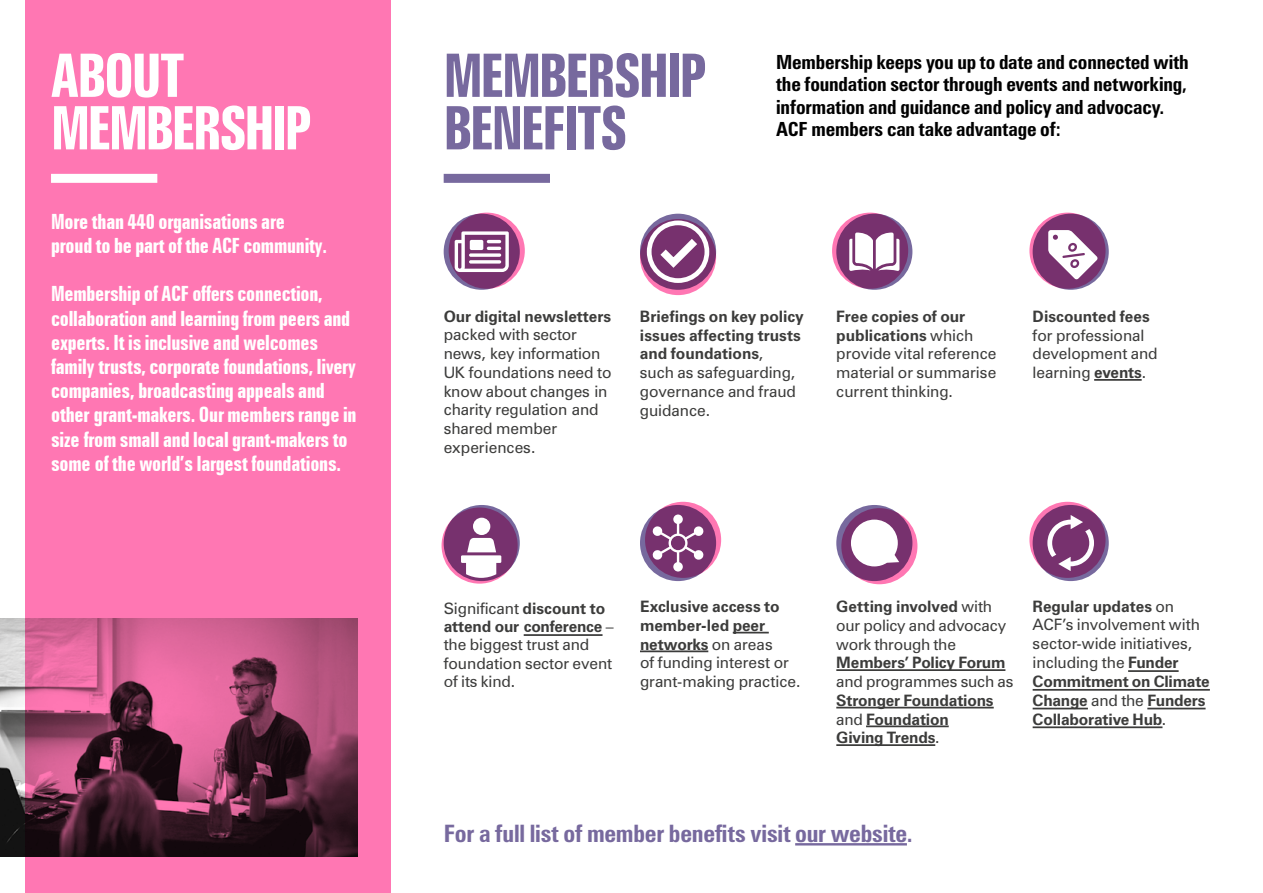
<style>
.page{position:relative;width:1263px;height:893px;background:#fff}
.page>*{position:absolute;margin:0;border:0;box-sizing:border-box;transform-origin:0 0}
.t1{font:700 extra-condensed 60px/52.5px "Zurich BT";letter-spacing:-.03em;color:#77699e}
.t2{font:700 extra-condensed 60px/52.5px "Zurich BT";letter-spacing:-.035em;color:#fff}
.t3{font:700 condensed 24px "Zurich BT";letter-spacing:-.01em;color:#77699e}
.t4{font:700 21px/24.3px "Zurich Bd X Cn BT";letter-spacing:-.01em;color:#fff}
.t5{font:700 condensed 19.5px/22.5px "Zurich BT";letter-spacing:-.01em;color:#000}
.t6{font:15.75px/18.8px "Zurich BT";letter-spacing:-.005em;color:#3c3c3b}
.t7{font:700 15.75px/18.8px "Zurich BT";letter-spacing:-.01em;color:#3c3c3b}
.s1{font-family:"Zurich BT";font-stretch:extra-condensed}
.s2{font-weight:400}
.s3{font-weight:700}
.s4{font-style:inherit}
</style>
<div class="page">
<svg style="left:1029px;top:502px;width:76px;height:76px"></svg>
<svg style="left:841px;top:508px;width:76px;height:76px"></svg>
<svg style="left:645px;top:502px;width:76px;height:76px"></svg>
<svg style="left:441px;top:507px;width:77px;height:77px"></svg>
<svg style="left:449px;top:213px;width:76px;height:76px"></svg>
<div style="left:640px;top:219px;width:76px;height:76px;background:#ff77b3;border-radius:50%"></div>
<svg style="left:832px;top:213px;width:76px;height:76px"></svg>
<svg style="left:1029px;top:213px;width:76px;height:76px"></svg>
<div style="left:26px;top:0;width:365px;height:893px;background:#ff77b3"></div>
<img style="left:0;top:618px;width:358px;height:239px">
<hr style="left:1094px;top:379px;width:48px;height:2px;background:#3c3c3b">
<hr style="left:524px;top:634px;width:78px;height:2px;background:#3c3c3b">
<hr style="left:733px;top:632px;width:36px;height:1px;background:#3c3c3b">
<hr style="left:640px;top:650px;width:68px;height:2px;background:#3c3c3b">
<hr style="left:836px;top:669px;width:169px;height:2px;background:#3c3c3b">
<hr style="left:836px;top:707px;width:158px;height:1px;background:#3c3c3b">
<hr style="left:866px;top:725px;width:83px;height:2px;background:#3c3c3b">
<hr style="left:836px;top:744px;width:99px;height:2px;background:#3c3c3b">
<hr style="left:1033px;top:726px;width:129px;height:2px;background:#3c3c3b">
<hr style="left:1147px;top:708px;width:58px;height:1px;background:#3c3c3b">
<hr style="left:1033px;top:708px;width:55px;height:1px;background:#3c3c3b">
<hr style="left:1033px;top:689px;width:177px;height:2px;background:#3c3c3b">
<hr style="left:1128px;top:670px;width:50px;height:2px;background:#3c3c3b">
<svg style="left:444px;top:214px;width:76px;height:76px;background:#793c77"></svg>
<svg style="left:455px;top:231px;width:54px;height:41px"></svg>
<div style="left:470px;top:240px;width:13px;height:10px;background:#fff;border-radius:2px"></div>
<hr style="left:487px;top:240px;width:14px;height:3px;background:#fff;border-radius:2px">
<hr style="left:487px;top:247px;width:14px;height:3px;background:#fff;border-radius:2px">
<svg style="left:469px;top:253px;width:32px;height:4px"></svg>
<svg style="left:469px;top:260px;width:32px;height:4px"></svg>
<svg style="left:640px;top:214px;width:76px;height:76px;background:#855086"></svg>
<div style="left:647px;top:221px;width:62px;height:62px;border:5px solid #fff;border-radius:50%"></div>
<svg style="left:652px;top:231px;width:53px;height:42px;background:#996593"></svg>
<svg style="left:836px;top:214px;width:76px;height:76px;background:#7a3a75"></svg>
<svg style="left:849px;top:233px;width:50px;height:38px"></svg>
<svg style="left:1033px;top:214px;width:76px;height:76px;background:#793b76"></svg>
<svg style="left:1048px;top:230px;width:50px;height:50px"></svg>
<svg style="left:836px;top:505px;width:76px;height:76px;background:#793f79"></svg>
<svg style="left:851px;top:520px;width:48px;height:46px"></svg>
<svg style="left:1033px;top:505px;width:76px;height:76px;background:#793d78"></svg>
<svg style="left:1047px;top:515px;width:47px;height:56px"></svg>
<svg style="left:640px;top:505px;width:76px;height:76px;background:#79417b"></svg>
<svg style="left:652px;top:514px;width:51px;height:57px"></svg>
<svg style="left:444px;top:505px;width:76px;height:76px;background:#793974"></svg>
<div style="left:473px;top:518px;width:17px;height:17px;background:#fff;border-radius:50%"></div>
<svg style="left:461px;top:538px;width:40px;height:40px"></svg>
<div style="left:51px;top:174px;width:106px;height:9px;background:#fff"></div>
<div style="left:444px;top:174px;width:106px;height:9px;background:#77699e"></div>
<hr style="left:795px;top:843px;width:112px;height:2px;background:#77699e">
<h1 class="t2" style="left:51px;top:50px;width:262px">ABOUT<br>MEMBERSHIP</h1>
<h3 class="t4" style="left:51px;top:209px;width:277px">More than 440 organisations are proud to be part of the ACF community.</h3>
<p class="t4" style="left:51px;top:282px;width:307px">Membership of ACF offers connection, collaboration and learning from peers and experts. <span class="s1">It i</span>s inclusive and welcomes family trusts, corporate foundations, livery companies, broadcasting appeals and other grant-makers. Our members range in size from small and local grant-makers to some of the world’s largest foundations.</p>
<h1 class="t1" style="left:444px;top:50px;width:264px">MEMBERSHIP<br>BENEFITS</h1>
<p class="t5" style="left:776px;top:50px;width:414px">Membership keeps you up to date and connected with the foundation sector through events and networking, information and guidance and policy and advocacy.<br>ACF members can take advantage of:</p>
<p class="t7" style="left:444px;top:307px;width:169px">Our digital newsletters</p>
<p class="t6" style="left:444px;top:325px;width:169px">packed with sector news, key information<br>UK foundations need to know about changes in charity regulation and shared member experiences.</p>
<p class="t7" style="left:640px;top:307px;width:165px">Briefings on key policy issues affecting trusts and foundations<span class="s2">,<br>such as safeguarding, governance and fraud guidance.</span></p>
<p class="t6" style="left:836px;top:307px;width:162px"><span class="s3">Free copies of our publications</span> which provide vital reference material or summarise current thinking.</p>
<p class="t7" style="left:1033px;top:307px;width:119px">Discounted fees</p>
<p class="t6" style="left:1033px;top:326px;width:127px">for professional development and learning <span class="s3">events</span>.</p>
<p class="t6" style="left:444px;top:599px;width:171px;line-height:18.1px">Significant <span class="s3">discount to attend our conference</span> – the biggest trust and foundation sector event of its kind<span class="s4">.</span></p>
<p class="t6" style="left:640px;top:597px;width:162px"><span class="s3">Exclusive access to member-led peer networks</span> on areas<br>of funding interest or grant-making practice.</p>
<p class="t6" style="left:836px;top:597px;width:171px"><span class="s3">Getting involved</span> with our policy and advocacy work through the</p>
<p class="t7" style="left:836px;top:653px;width:171px">Members’ Policy Forum</p>
<p class="t6" style="left:836px;top:672px;width:179px">and programmes such as</p>
<p class="t7" style="left:836px;top:691px;width:159px">Stronger Foundations <span class="s2">and</span> Foundation<br>Giving Trends<span class="s2">.</span></p>
<p class="t7" style="left:1033px;top:597px;width:179px">Regular updates <span class="s2">on<br>ACF’s involvement with sector-wide initiatives, including the</span> Funder<br>Commitment on Climate<br>Change <span class="s2">and the</span> Funders<br>Collaborative Hub<span class="s2">.</span></p>
<h2 class="t3" style="left:444px;top:819px;width:471px">For a full list of member benefits visit our website.</h2>
</div>
